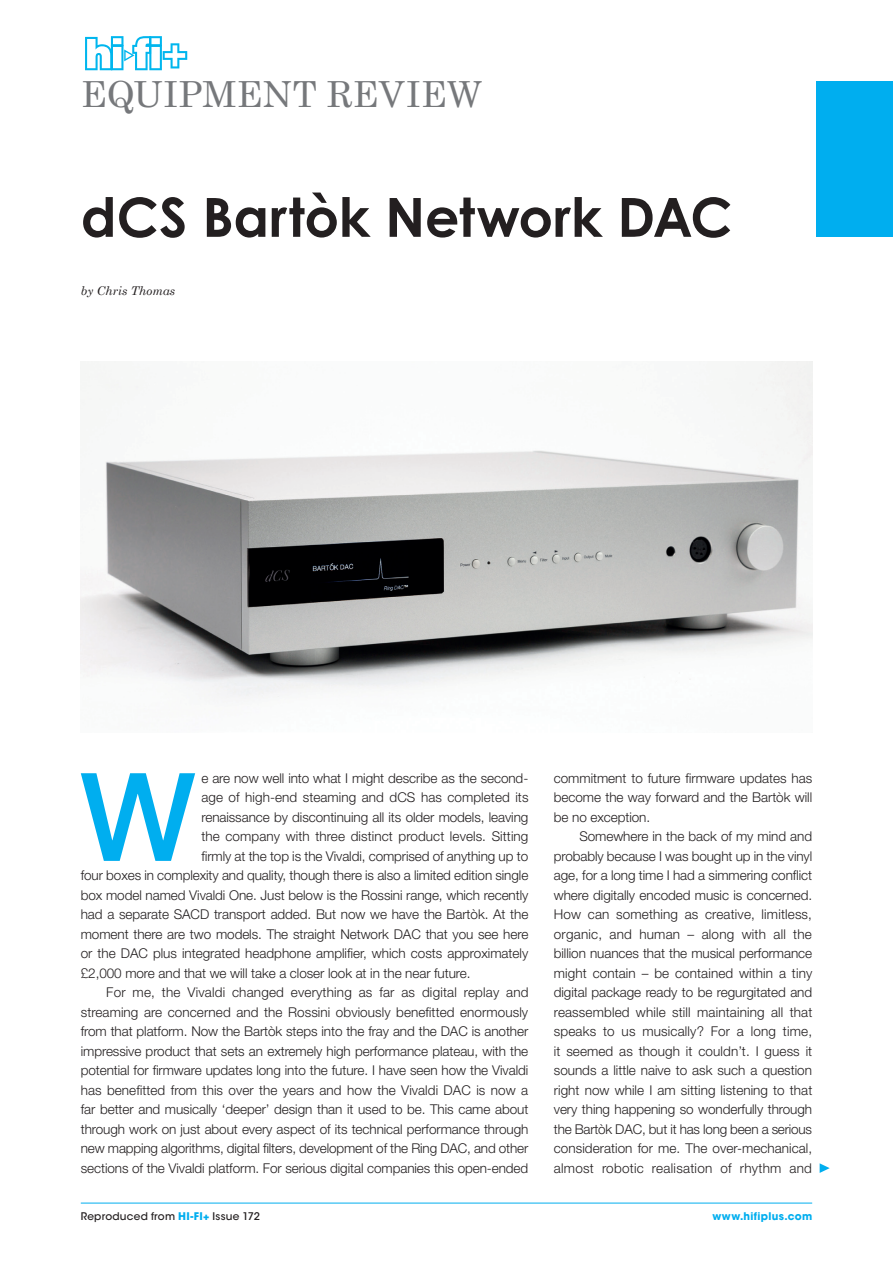
<style>
.page{position:relative;width:893px;height:1263px;background:#fff}
.page>*{position:absolute;margin:0;border:0;box-sizing:border-box;transform-origin:0 0}
.t1{font:500 122.7px "Helvetica Neue LT Std";color:#00aeef}
.t2{font:700 54px "Century Gothic";letter-spacing:-.005em;color:#231f20}
.t3{font:36px "Century Schoolbook";color:#76787b}
.t4{font:300 13.5px/19.5px "Helvetica Neue LT Std";letter-spacing:-.005em;color:#231f20;text-align:justify}
.t5{font:300 13.5px "Helvetica Neue LT Std";letter-spacing:.015em;color:#231f20}
.t6{font:italic 12px "Century Schoolbook";color:#231f20}
.t7{font:500 10.5px "ITC Avant Garde Std";letter-spacing:.02em;color:#231f20}
.t8{font:700 10.5px "ITC Avant Garde Std";letter-spacing:.03em;color:#00aeef}
.s1{font-weight:700;color:#00aeef}
</style>
<div class="page">
<img style="left:81px;top:361px;width:731px;height:338px">
<svg style="left:820px;top:1163px;width:10px;height:10px"></svg>
<div style="left:816px;top:81px;width:77px;height:156px;background:#00aeef"></div>
<svg style="left:85px;top:36px;width:102px;height:34px"></svg>
<hr style="left:81px;top:1203px;width:731px;height:1px;background:#00aeef">
<h3 class="t3" style="left:81px;top:72px;width:403px">EQUIPMENT REVIEW</h3>
<h2 class="t2" style="left:81px;top:183px;width:653px">dCS Bartòk Network DAC</h2>
<p class="t6" style="left:81px;top:284px;width:96px">by Chris Thomas</p>
<h1 class="t1" style="left:80px;top:744px;width:117px">W</h1>
<p class="t4" style="left:201px;top:768px;width:328px">e are now well into what I might describe as the second-</p>
<p class="t4" style="left:201px;top:787px;width:329px">age of high-end steaming and dCS has completed its</p>
<p class="t4" style="left:201px;top:807px;width:328px">renaissance by discontinuing all its older models, leaving</p>
<p class="t4" style="left:201px;top:826px;width:329px">the company with three distinct product levels. Sitting</p>
<p class="t4" style="left:201px;top:846px;width:328px">firmly at the top is the Vivaldi, comprised of anything up to</p>
<p class="t4" style="left:81px;top:865px;width:449px">four boxes in complexity and quality, though there is also a limited edition single</p>
<p class="t4" style="left:81px;top:885px;width:449px">box model named Vivaldi One. Just below is the Rossini range, which recently</p>
<p class="t4" style="left:81px;top:904px;width:449px">had a separate SACD transport added. But now we have the Bartòk. At the</p>
<p class="t4" style="left:81px;top:924px;width:449px">moment there are two models. The straight Network DAC that you see here</p>
<p class="t4" style="left:81px;top:943px;width:449px">or the DAC plus integrated headphone amplifier, which costs approximately</p>
<p class="t4" style="left:81px;top:963px;width:391px">£2,000 more and that we will take a closer look at in the near future.</p>
<p class="t5" style="left:106px;top:984px;width:424px">For me, the Vivaldi changed everything as far as digital replay and</p>
<p class="t4" style="left:81px;top:1002px;width:449px">streaming are concerned and the Rossini obviously benefitted enormously</p>
<p class="t4" style="left:81px;top:1021px;width:449px">from that platform. Now the Bartòk steps into the fray and the DAC is another</p>
<p class="t4" style="left:81px;top:1041px;width:449px">impressive product that sets an extremely high performance plateau, with the</p>
<p class="t4" style="left:81px;top:1060px;width:449px">potential for firmware updates long into the future. I have seen how the Vivaldi</p>
<p class="t4" style="left:81px;top:1080px;width:449px">has benefitted from this over the years and how the Vivaldi DAC is now a</p>
<p class="t4" style="left:81px;top:1099px;width:449px">far better and musically ‘deeper’ design than it used to be. This came about</p>
<p class="t4" style="left:81px;top:1119px;width:449px">through work on just about every aspect of its technical performance through</p>
<p class="t4" style="left:81px;top:1138px;width:449px">new mapping algorithms, digital filters, development of the Ring DAC, and other</p>
<p class="t4" style="left:81px;top:1158px;width:449px">sections of the Vivaldi platform. For serious digital companies this open-ended</p>
<p class="t4" style="left:554px;top:768px;width:260px">commitment to future firmware updates has become the way forward and the Bartòk will be no exception.</p>
<p class="t4" style="left:554px;top:826px;width:260px;text-indent:26px">Somewhere in the back of my mind and probably because I was bought up in the vinyl age, for a long time I had a simmering conflict where digitally encoded music is concerned.<br>How can something as creative, limitless, organic, and human – along with all the billion nuances that the musical performance might contain – be contained within a tiny digital package ready to be regurgitated and reassembled while still maintaining all that speaks to us musically? For a long time, it seemed as though it couldn’t. I guess it sounds a little naive to ask such a question right now while I am sitting listening to that very thing happening so wonderfully through the Bartòk DAC, but it has long been a serious consideration for me. The over-mechanical, almost robotic realisation of rhythm and</p>
<p class="t7" style="left:81px;top:1210px;width:181px">Reproduced from <span class="s1">HI-FI+</span> Issue 172</p>
<p class="t8" style="left:712px;top:1210px;width:101px">www.hifiplus.com</p>
</div>
